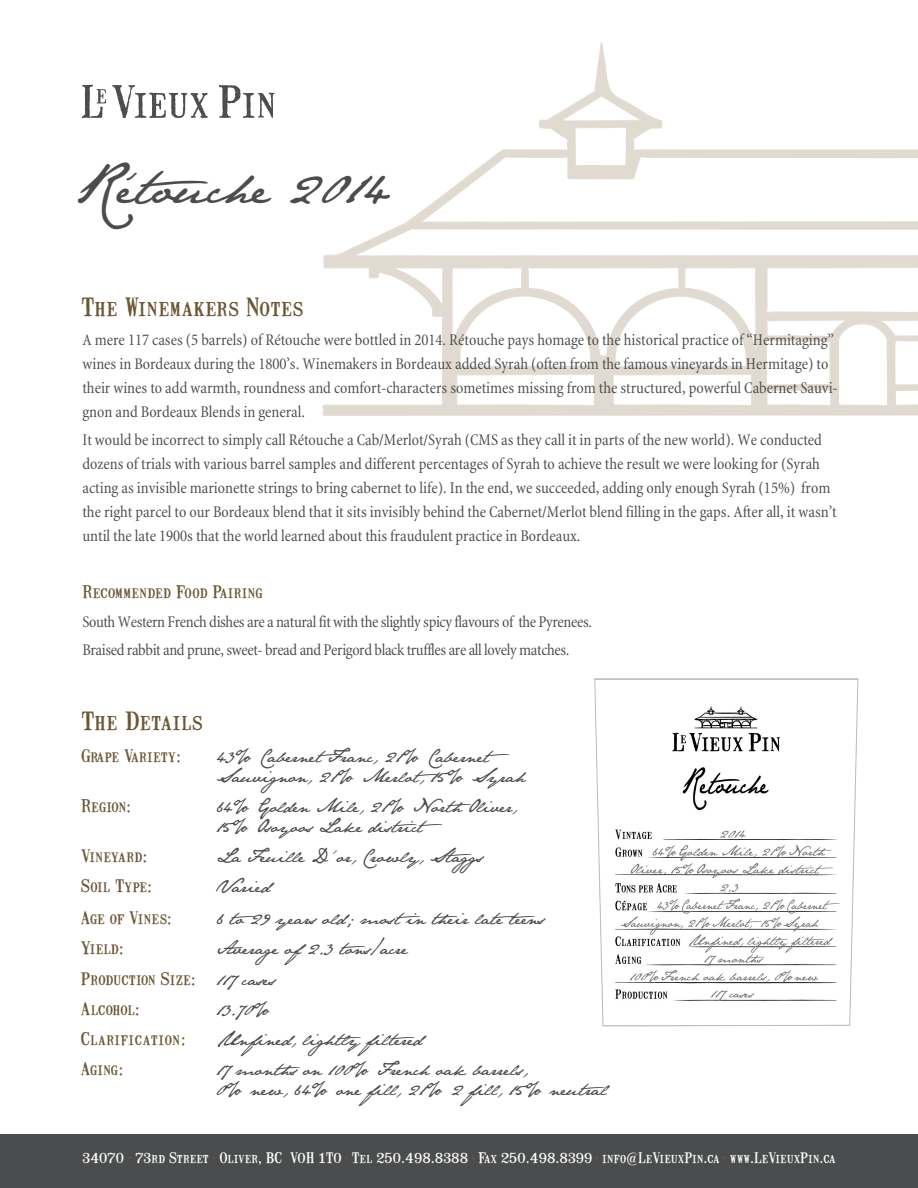
<style>
.page{position:relative;width:918px;height:1188px;background:#fff}
.page>*{position:absolute;margin:0;border:0;box-sizing:border-box;transform-origin:0 0}
.t1{font:46.5px "Jane Austen";color:#4b4c4d}
.t2{font:24px "Mailart Rubberstamp";letter-spacing:.02em;color:#6b5633}
.t3{font:condensed 16.5px/24px "Minion";color:#4b4c4d}
.t4{font:16.5px/19.8px "Jane Austen";color:#4b4c4d}
.t5{font:condensed 16.5px/28.5px "Minion";letter-spacing:-.025em;color:#4b4c4d}
.t6{font:16.5px "Mailart Rubberstamp";letter-spacing:.015em;color:#6b5633}
.t7{font:13.8px "Mailart Rubberstamp";color:#fff}
.s1{font-family:"Jane Austen";color:#4b4c4d}
.s2{font-size:9px;color:#6b5633}
</style>
<div class="page">
<svg style="left:323px;top:42px;width:595px;height:374px"></svg>
<svg style="left:789px;top:415px;width:62px;height:1px"></svg>
<svg style="left:354px;top:95px;width:564px;height:312px"></svg>
<svg style="left:82px;top:85px;width:24px;height:33px"></svg>
<svg style="left:112px;top:85px;width:96px;height:33px"></svg>
<svg style="left:219px;top:85px;width:56px;height:33px"></svg>
<div style="left:0;top:1134px;width:918px;height:54px;background:#4b4c4d"></div>
<svg style="left:594px;top:678px;width:264px;height:349px"></svg>
<h1 class="t1" style="left:74px;top:160px;width:317px">Rétouche 2014</h1>
<h2 class="t2" style="left:81px;top:290px;width:224px">The Winemakers Notes</h2>
<p class="t3" style="left:82px;top:328px;width:757px">A mere 117 cases (5 barrels) of Rétouche were bottled in 2014. Rétouche pays homage to the historical practice of “Hermitaging” wines in Bordeaux during the 1800’s. Winemakers in Bordeaux added Syrah (often from the famous vineyards in Hermitage) to their wines to add warmth, roundness and comfort-characters sometimes missing from the structured, powerful Cabernet Sauvi&shy;gnon and Bordeaux Blends in general.</p>
<p class="t3" style="left:82px;top:428px;width:756px">It would be incorrect to simply call Rétouche a Cab/Merlot/Syrah (CMS as they call it in parts of the new world). We conducted dozens of trials with various barrel samples and different percentages of Syrah to achieve the result we were looking for (Syrah acting as invisible marionette strings to bring cabernet to life). In the end, we succeeded, adding only enough Syrah (15%) from the right parcel to our Bordeaux blend that it sits invisibly behind the Cabernet/Merlot blend filling in the gaps. After all, it wasn’t until the late 1900s that the world learned about this fraudulent practice in Bordeaux.</p>
<p class="t6" style="left:82px;top:581px;width:182px">Recommended Food Pairing</p>
<p class="t5" style="left:82px;top:607px;width:511px">South Western French dishes are a natural fit with the slightly spicy flavours of the Pyrenees.<br>Braised rabbit and prune, sweet- bread and Perigord black truffles are all lovely matches.</p>
<h2 class="t2" style="left:81px;top:704px;width:123px">The Details</h2>
<p class="t6" style="left:81px;top:745px;width:102px">Grape Variety:</p>
<p class="t4" style="left:216px;top:747px;width:311px">43% CabernetFranc, 21% Cabernet<br>Sauvignon, 21% Merlot, 15% Syrah</p>
<p class="t6" style="left:81px;top:795px;width:52px">Region:</p>
<p class="t4" style="left:216px;top:797px;width:303px">64% Golden Mile, 21% North Oliver,<br>15% Osoyoos Lake district</p>
<p class="t6" style="left:81px;top:844px;width:68px">Vineyard:</p>
<p class="t4" style="left:216px;top:846px;width:273px">La Feuille D’or, Crowly, Staggs</p>
<p class="t6" style="left:81px;top:875px;width:73px">Soil Type:</p>
<p class="t4" style="left:216px;top:877px;width:56px">Varied</p>
<p class="t6" style="left:81px;top:906px;width:93px">Age of Vines:</p>
<p class="t4" style="left:216px;top:908px;width:330px">6 to 29 years old; mostin their late teens</p>
<p class="t6" style="left:81px;top:937px;width:45px">Yield:</p>
<p class="t4" style="left:216px;top:938px;width:193px">Average of2.3 tons/acre</p>
<p class="t6" style="left:81px;top:967px;width:196px">Production Size: <span class="s1">117 cases</span></p>
<p class="t6" style="left:81px;top:997px;width:61px">Alcohol:</p>
<p class="t4" style="left:216px;top:999px;width:57px">13.70%</p>
<p class="t6" style="left:81px;top:1027px;width:106px">Clarification:</p>
<p class="t4" style="left:216px;top:1029px;width:208px">Unfined, lightly filtered</p>
<p class="t6" style="left:81px;top:1058px;width:44px">Aging:</p>
<p class="t4" style="left:216px;top:1060px;width:392px">17 months on 100% French oak barrels,<br>0% new, 64% one fill, 21% 2 fill, 15% neutral</p>
<p class="t7" style="left:82px;top:1148px;width:755px">34070 <span class="s2">•</span> 73rd Street <span class="s2">•</span> Oliver, BC V0H 1T0 <span class="s2">•</span> Tel 250.498.8388 <span class="s2">•</span> Fax 250.498.8399 <span class="s2">•</span> info@LeVieuxPin.ca <span class="s2">•</span> www.LeVieuxPin.ca</p>
</div>
